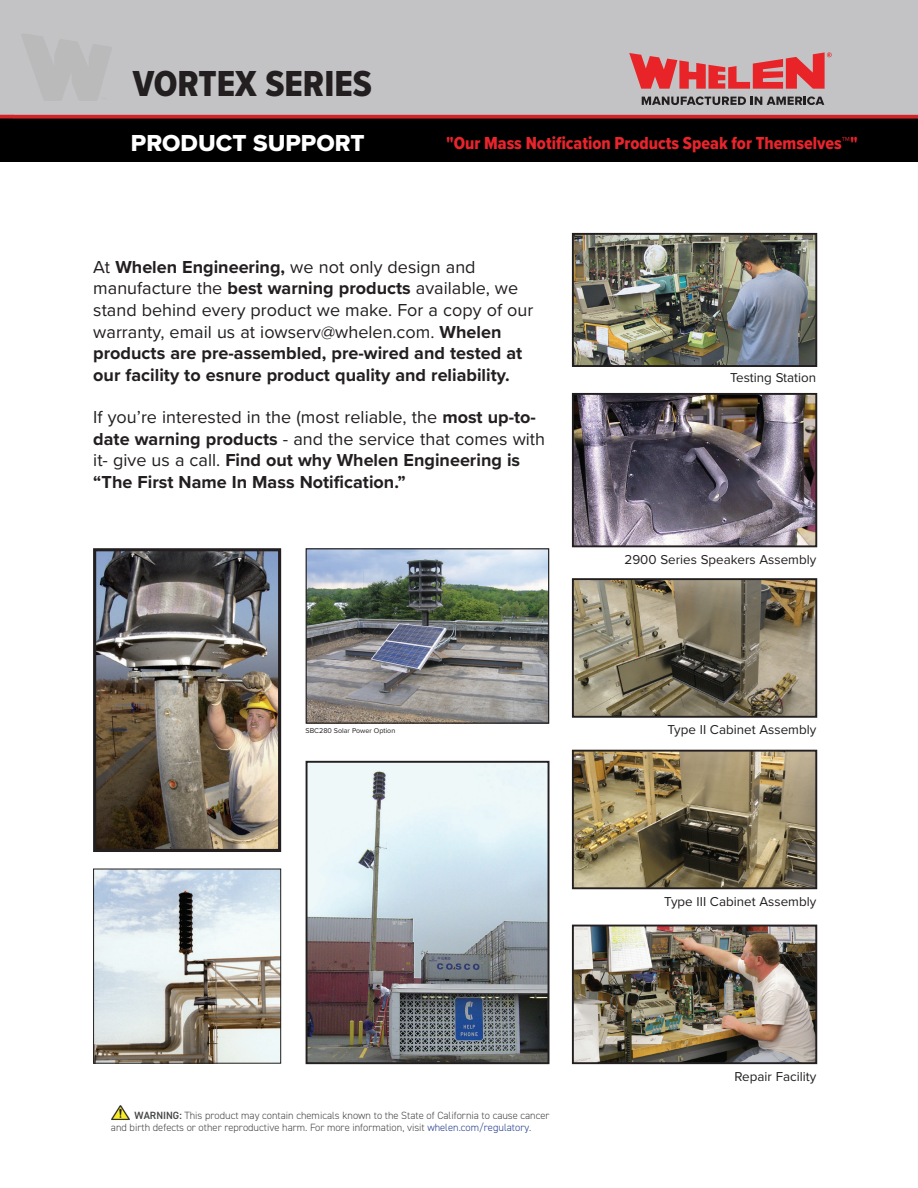
<style>
.page{position:relative;width:918px;height:1188px;background:#fff}
.page>*{position:absolute;margin:0;border:0;box-sizing:border-box;transform-origin:0 0}
.t1{font:37.5px "Proxima Nova Cond Extrabld";color:#231f20}
.t2{font:24px "Proxima Nova Extrabld";color:#fff}
.t3{font:700 18px/21.6px "Proxima Nova";color:#231f20}
.t4{font:18px "Proxima Nova Cond Extrabld";color:#e8242c}
.t5{font:13.35px "Proxima Nova";color:#231f20}
.t6{font:300 10.5px/12px "DIN2014";color:#454646}
.t7{font:7.2px "Proxima Nova";color:#231f20}
.s1{font-family:"Proxima Nova";font-weight:900}
.s2{font-weight:400}
.s3{font-weight:600}
.s4{color:#253f8e}
</style>
<div class="page">
<div style="left:0;top:0;width:918px;height:115px;background:#c3c3c5"></div>
<div style="left:0;top:117px;width:918px;height:45px;background:#000"></div>
<svg style="left:642px;top:96px;width:182px;height:9px"></svg>
<svg style="left:629px;top:52px;width:203px;height:37px"></svg>
<img style="left:111px;top:1105px;width:19px;height:14px">
<svg style="left:111px;top:1119px;width:19px;height:1px"></svg>
<svg style="left:14px;top:115px;width:904px;height:4px;fill:#d52429"></svg>
<hr style="left:0;top:115px;width:14px;height:3px;background:#d52429">
<img style="left:97px;top:552px;width:180px;height:296px">
<div style="left:93px;top:548px;width:188px;height:304px;border:3px solid #231f20"></div>
<img style="left:308px;top:550px;width:239px;height:172px">
<div style="left:306px;top:548px;width:243px;height:176px;border:1px solid #231f20"></div>
<img style="left:575px;top:928px;width:239px;height:133px">
<div style="left:572px;top:925px;width:245px;height:139px;border:2px solid #231f20"></div>
<img style="left:575px;top:753px;width:239px;height:133px">
<div style="left:572px;top:750px;width:245px;height:139px;border:2px solid #231f20"></div>
<img style="left:575px;top:581px;width:239px;height:134px">
<div style="left:572px;top:578px;width:245px;height:140px;border:2px solid #231f20"></div>
<img style="left:575px;top:396px;width:239px;height:148px">
<div style="left:572px;top:393px;width:245px;height:154px;border:2px solid #231f20"></div>
<img style="left:575px;top:236px;width:239px;height:128px">
<div style="left:572px;top:233px;width:245px;height:134px;border:2px solid #231f20"></div>
<img style="left:309px;top:764px;width:237px;height:297px">
<div style="left:306px;top:761px;width:243px;height:303px;border:2px solid #231f20"></div>
<img style="left:95px;top:871px;width:184px;height:191px">
<div style="left:93px;top:869px;width:188px;height:195px;border:1px solid #231f20"></div>
<h1 class="t1" style="left:133px;top:56px;width:241px">VORTEX SERIES</h1>
<h2 class="t2" style="left:131px;top:125px;width:235px">PRODUCT SUPPORT</h2>
<p class="t4" style="left:446px;top:130px;width:413px">"Our Mass Notification Products Speak for Themselves<span class="s1">™</span>"</p>
<p class="t3" style="left:93px;top:256px;width:442px"><span class="s2">At</span> Whelen Engineering, <span class="s2">we not only design and manufacture the</span> best warning products <span class="s2">available, we stand behind every product we make. For a copy of our warranty, email us at iowserv@whelen.com.</span> Whelen products are pre-assembled, pre-wired and tested at our facility to esnure product quality and reliability.</p>
<p class="t3" style="left:93px;top:406px;width:453px"><span class="s2">If you’re interested in the (most reliable, the</span> most up-to&shy;date warning products <span class="s2">- and the service that comes with it- give us a call.</span> Find out why Whelen Engineering is “The First Name In Mass Notification.”</p>
<p class="t7" style="left:306px;top:725px;width:91px">SBC280 Solar Power Option</p>
<p class="t6" style="left:111px;top:1109px;width:440px;text-indent:24px"><span class="s3">WARNING:</span> This product may contain chemicals known to the State of California to cause cancer and birth defects or other reproductive harm. For more information, visit <span class="s4">whelen.com/regulatory.</span></p>
<p class="t5" style="left:730px;top:368px;width:88px">Testing Station</p>
<p class="t5" style="left:624px;top:550px;width:193px">2900 Series Speakers Assembly</p>
<p class="t5" style="left:668px;top:720px;width:150px">Type II Cabinet Assembly</p>
<p class="t5" style="left:664px;top:892px;width:153px">Type III Cabinet Assembly</p>
<p class="t5" style="left:735px;top:1067px;width:83px">Repair Facility</p>
</div>
